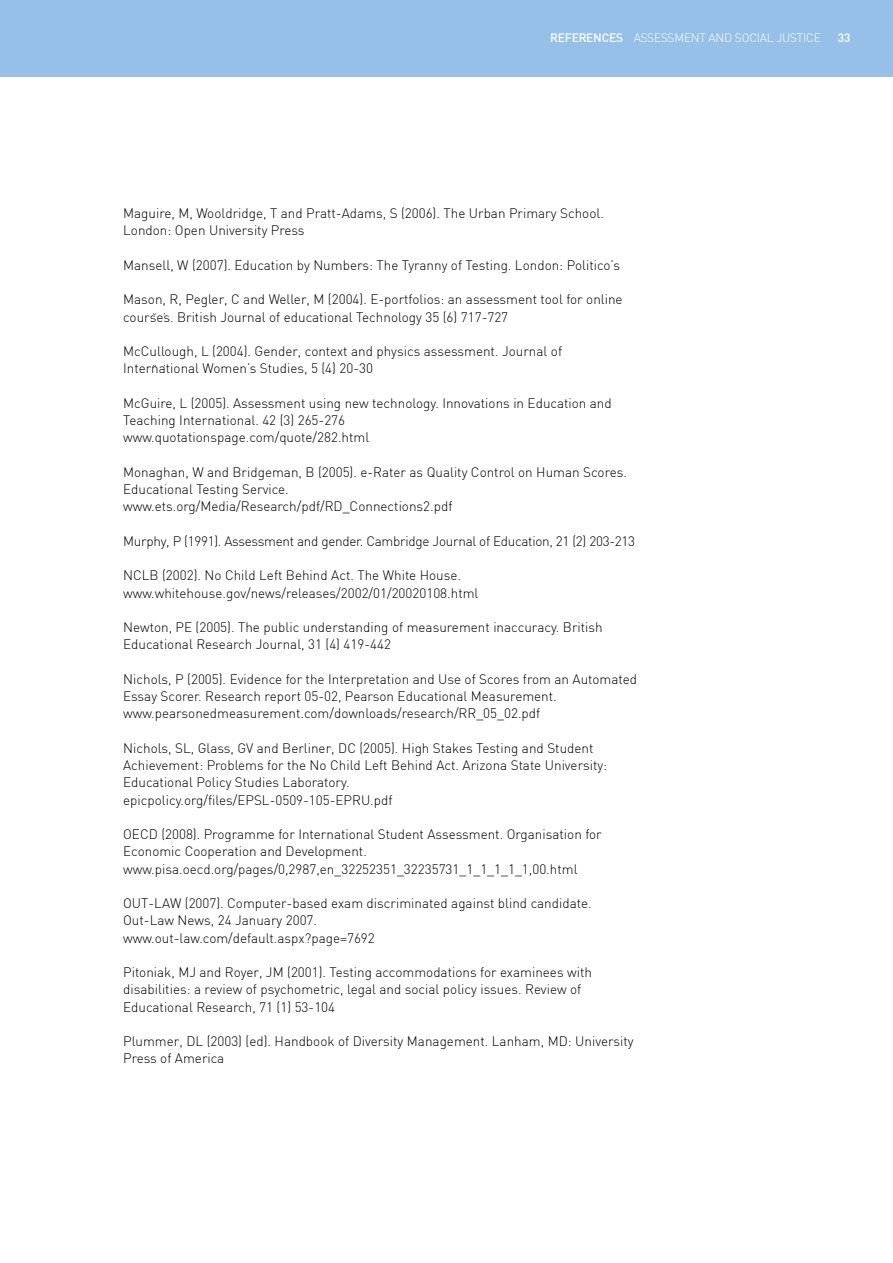
<style>
.page{position:relative;width:893px;height:1263px;background:#fff}
.page>*{position:absolute;margin:0;border:0;box-sizing:border-box;transform-origin:0 0}
.t1{font:300 13.5px/17.2px "DIN";color:#000}
.t2{font:300 13.5px "DIN";letter-spacing:-.02em;color:#000}
.t3{font:300 12px "DIN";letter-spacing:-.02em;color:#fff}
.t4{font:500 12px "DIN";color:#fff}
.s1{font-weight:500}
</style>
<div class="page">
<div style="left:0;top:0;width:892px;height:77px;background:#96c0e7"></div>
<p class="t3" style="left:550px;top:33px;width:272px"><span class="s1">REFERENCES</span> ASSESSMENT AND SOCIAL JUSTICE</p>
<p class="t4" style="left:837px;top:33px;width:14px">33</p>
<p class="t1" style="left:123px;top:206px;width:482px">Maguire, M, Wooldridge, T and Pratt-Adams, S (2006). The Urban Primary School.<br>London: Open University Press</p>
<p class="t1" style="left:123px;top:257px;width:498px">Mansell, W (2007). Education by Numbers: The Tyranny of Testing. London: Politico’s</p>
<p class="t1" style="left:123px;top:292px;width:501px">Mason, R, Pegler, C and Weller, M (2004). E-portfolios: an assessment tool for online courses. British Journal of educational Technology 35 (6) 717-727</p>
<p class="t1" style="left:123px;top:344px;width:440px">McCullough, L (2004). Gender, context and physics assessment. Journal of<br>International Women’s Studies, 5 (4) 20-30</p>
<p class="t1" style="left:123px;top:395px;width:490px">McGuire, L (2005). Assessment using new technology. Innovations in Education and<br>Teaching International. 42 (3) 265-276<br>www.quotationspage.com/quote/282.html</p>
<p class="t1" style="left:123px;top:464px;width:505px">Monaghan, W and Bridgeman, B (2005). e-Rater as Quality Control on Human Scores.<br>Educational Testing Service.<br>www.ets.org/Media/Research/pdf/RD_Connections2.pdf</p>
<p class="t2" style="left:123px;top:535px;width:513px">Murphy, P (1991). Assessment and gender. Cambridge Journal of Education, 21 (2) 203-213</p>
<p class="t1" style="left:123px;top:568px;width:357px">NCLB (2002). No Child Left Behind Act. The White House. www.whitehouse.gov/news/releases/2002/01/20020108.html</p>
<p class="t1" style="left:123px;top:620px;width:481px">Newton, PE (2005). The public understanding of measurement inaccuracy. British<br>Educational Research Journal, 31 (4) 419-442</p>
<p class="t1" style="left:123px;top:671px;width:515px">Nichols, P (2005). Evidence for the Interpretation and Use of Scores from an Automated<br>Essay Scorer. Research report 05-02, Pearson Educational Measurement. www.pearsonedmeasurement.com/downloads/research/RR_05_02.pdf</p>
<p class="t1" style="left:123px;top:740px;width:485px">Nichols, SL, Glass, GV and Berliner, DC (2005). High Stakes Testing and Student Achievement: Problems for the No Child Left Behind Act. Arizona State University:<br>Educational Policy Studies Laboratory. epicpolicy.org/files/EPSL-0509-105-EPRU.pdf</p>
<p class="t1" style="left:123px;top:827px;width:480px">OECD (2008). Programme for International Student Assessment. Organisation for<br>Economic Cooperation and Development. www.pisa.oecd.org/pages/0,2987,en_32252351_32235731_1_1_1_1_1,00.html</p>
<p class="t1" style="left:123px;top:896px;width:470px">OUT-LAW (2007). Computer-based exam discriminated against blind candidate.<br>Out-Law News, 24 January 2007.<br>www.out-law.com/default.aspx?page=7692</p>
<p class="t1" style="left:123px;top:965px;width:470px">Pitoniak, MJ and Royer, JM (2001). Testing accommodations for examinees with disabilities: a review of psychometric, legal and social policy issues. Review of<br>Educational Research, 71 (1) 53-104</p>
<p class="t1" style="left:123px;top:1034px;width:512px">Plummer, DL (2003) (ed). Handbook of Diversity Management. Lanham, MD: University<br>Press of America</p>
</div>
